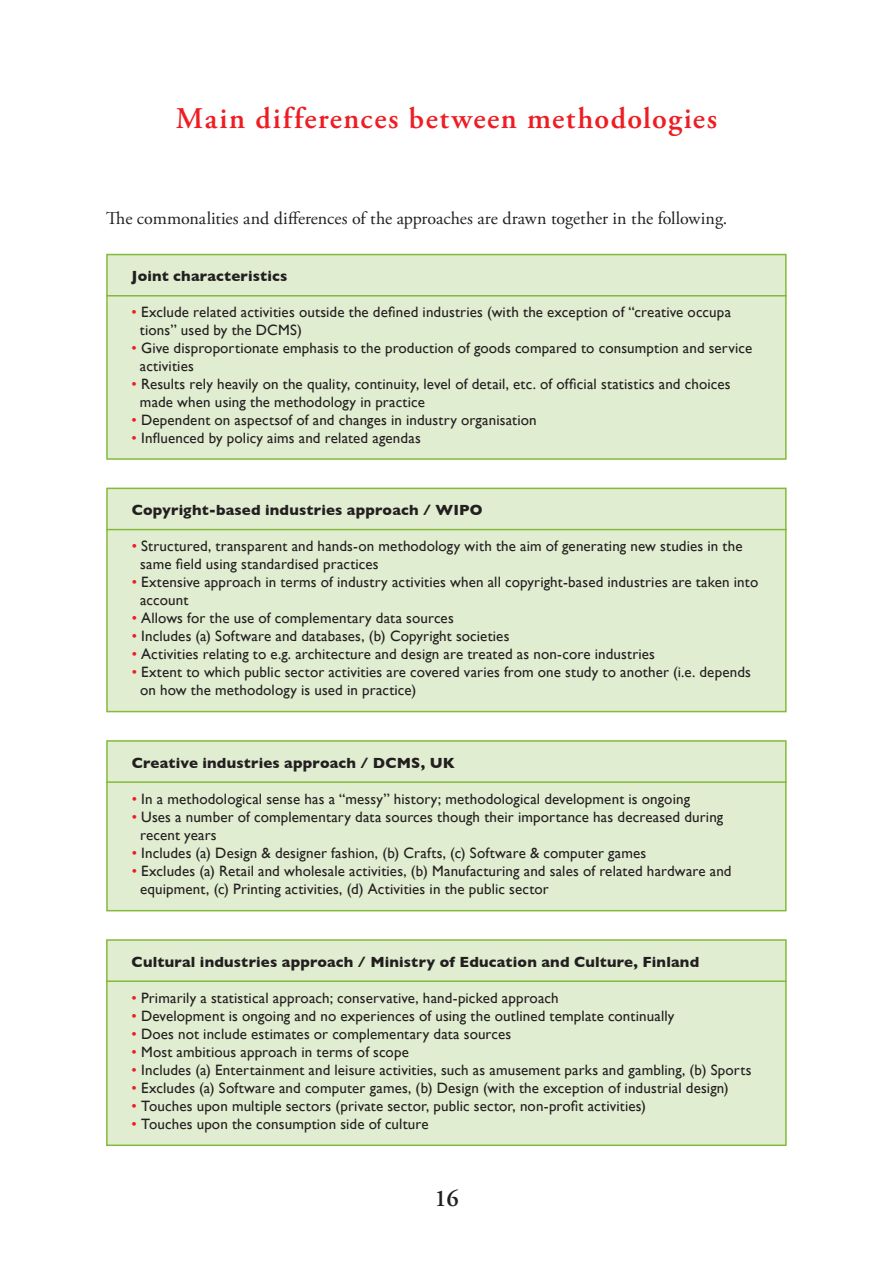
<style>
.page{position:relative;width:893px;height:1263px;background:#fff}
.page>*{position:absolute;margin:0;border:0;box-sizing:border-box;transform-origin:0 0}
.t1{font:600 30px "Adobe Garamond Pro";letter-spacing:.05em;color:#ee1d23}
.t2{font:600 24px "Adobe Garamond Pro";color:#231f20}
.t3{font:18px "Adobe Garamond Pro";color:#231f20}
.t4{font:15px "Gill Sans";letter-spacing:.01em;color:#231f20}
.t5{font:700 15px "Gill Sans";letter-spacing:.01em;color:#231f20}
.s1{color:#ee1d23}
</style>
<div class="page">
<div style="left:106px;top:254px;width:681px;height:206px;background:#e1edd1;border:2px solid #83ba3a"></div>
<hr style="left:106px;top:295px;width:681px;height:1px;background:#83ba3a">
<div style="left:106px;top:488px;width:681px;height:224px;background:#e1edd1;border:2px solid #83ba3a"></div>
<hr style="left:106px;top:529px;width:681px;height:1px;background:#83ba3a">
<div style="left:106px;top:740px;width:681px;height:171px;background:#e1edd1;border:2px solid #83ba3a"></div>
<hr style="left:106px;top:781px;width:681px;height:2px;background:#83ba3a">
<div style="left:106px;top:939px;width:681px;height:207px;background:#e1edd1;border:2px solid #83ba3a"></div>
<hr style="left:106px;top:980px;width:681px;height:2px;background:#83ba3a">
<p class="t1" style="left:176px;top:101px;width:543px">Main differences between methodologies</p>
<p class="t3" style="left:106px;top:207px;width:622px">The commonalities and differences of the approaches are drawn together in the following.</p>
<p class="t5" style="left:132px;top:267px;width:157px">Joint characteristics</p>
<p class="t4" style="left:132px;top:303px;width:601px"><span class="s1">•</span> Exclude related activities outside the defined industries (with the exception of “creative occupa</p>
<p class="t4" style="left:140px;top:321px;width:164px">tions” used by the DCMS)</p>
<p class="t4" style="left:132px;top:339px;width:622px"><span class="s1">•</span> Give disproportionate emphasis to the production of goods compared to consumption and service</p>
<p class="t4" style="left:140px;top:357px;width:55px">activities</p>
<p class="t4" style="left:132px;top:375px;width:600px"><span class="s1">•</span> Results rely heavily on the quality, continuity, level of detail, etc. of official statistics and choices</p>
<p class="t4" style="left:140px;top:393px;width:287px">made when using the methodology in practice</p>
<p class="t4" style="left:132px;top:411px;width:407px"><span class="s1">•</span> Dependent on aspectsof of and changes in industry organisation</p>
<p class="t4" style="left:132px;top:429px;width:291px"><span class="s1">•</span> Influenced by policy aims and related agendas</p>
<p class="t5" style="left:132px;top:501px;width:352px">Copyright-based industries approach / WIPO</p>
<p class="t4" style="left:132px;top:537px;width:612px"><span class="s1">•</span> Structured, transparent and hands-on methodology with the aim of generating new studies in the</p>
<p class="t4" style="left:140px;top:555px;width:240px">same field using standardised practices</p>
<p class="t4" style="left:132px;top:573px;width:628px"><span class="s1">•</span> Extensive approach in terms of industry activities when all copyright-based industries are taken into</p>
<p class="t4" style="left:140px;top:591px;width:50px">account</p>
<p class="t4" style="left:132px;top:609px;width:324px"><span class="s1">•</span> Allows for the use of complementary data sources</p>
<p class="t4" style="left:132px;top:627px;width:379px"><span class="s1">•</span> Includes (a) Software and databases, (b) Copyright societies</p>
<p class="t4" style="left:132px;top:645px;width:525px"><span class="s1">•</span> Activities relating to e.g. architecture and design are treated as non-core industries</p>
<p class="t4" style="left:132px;top:663px;width:621px"><span class="s1">•</span> Extent to which public sector activities are covered varies from one study to another (i.e. depends</p>
<p class="t4" style="left:140px;top:681px;width:278px">on how the methodology is used in practice)</p>
<p class="t5" style="left:132px;top:754px;width:325px">Creative industries approach / DCMS, UK</p>
<p class="t4" style="left:132px;top:790px;width:560px"><span class="s1">•</span> In a methodological sense has a “messy” history; methodological development is ongoing</p>
<p class="t4" style="left:132px;top:808px;width:593px"><span class="s1">•</span> Uses a number of complementary data sources though their importance has decreased during</p>
<p class="t4" style="left:140px;top:826px;width:78px">recent years</p>
<p class="t4" style="left:132px;top:844px;width:516px"><span class="s1">•</span> Includes (a) Design &amp; designer fashion, (b) Crafts, (c) Software &amp; computer games</p>
<p class="t4" style="left:132px;top:862px;width:601px"><span class="s1">•</span> Excludes (a) Retail and wholesale activities, (b) Manufacturing and sales of related hardware and</p>
<p class="t4" style="left:140px;top:880px;width:410px">equipment, (c) Printing activities, (d) Activities in the public sector</p>
<p class="t5" style="left:132px;top:953px;width:569px">Cultural industries approach / Ministry of Education and Culture, Finland</p>
<p class="t4" style="left:132px;top:989px;width:429px"><span class="s1">•</span> Primarily a statistical approach; conservative, hand-picked approach</p>
<p class="t4" style="left:132px;top:1007px;width:544px"><span class="s1">•</span> Development is ongoing and no experiences of using the outlined template continually</p>
<p class="t4" style="left:132px;top:1025px;width:381px"><span class="s1">•</span> Does not include estimates or complementary data sources</p>
<p class="t4" style="left:132px;top:1043px;width:279px"><span class="s1">•</span> Most ambitious approach in terms of scope</p>
<p class="t4" style="left:132px;top:1061px;width:621px"><span class="s1">•</span> Includes (a) Entertainment and leisure activities, such as amusement parks and gambling, (b) Sports</p>
<p class="t4" style="left:132px;top:1079px;width:599px"><span class="s1">•</span> Excludes (a) Software and computer games, (b) Design (with the exception of industrial design)</p>
<p class="t4" style="left:132px;top:1097px;width:516px"><span class="s1">•</span> Touches upon multiple sectors (private sector, public sector, non-profit activities)</p>
<p class="t4" style="left:132px;top:1115px;width:298px"><span class="s1">•</span> Touches upon the consumption side of culture</p>
<h2 class="t2" style="left:434px;top:1184px;width:26px">16</h2>
</div>
